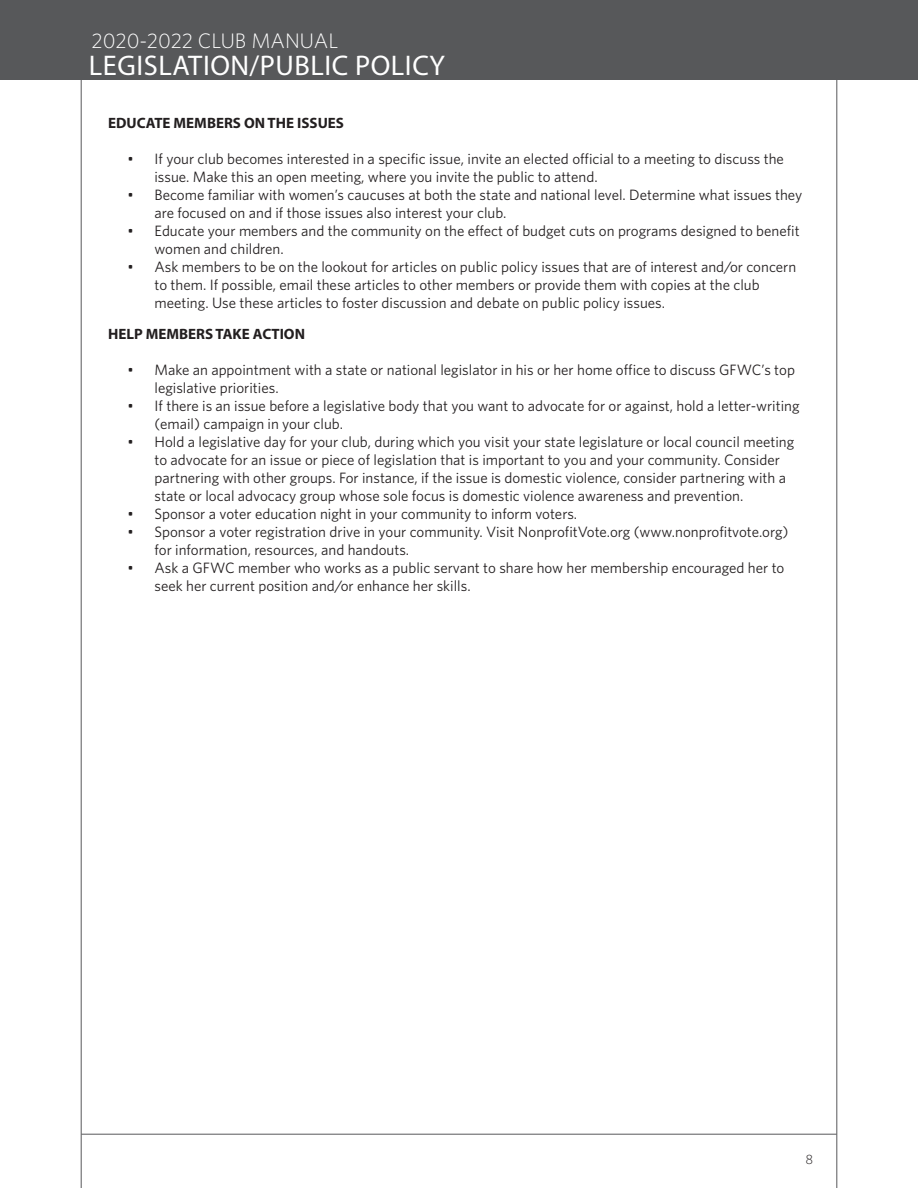
<style>
.page{position:relative;width:918px;height:1188px;background:#fff}
.page>*{position:absolute;margin:0;border:0;box-sizing:border-box;transform-origin:0 0}
.t1{font:28.5px "Myriad Pro";letter-spacing:.02em;color:#fff}
.t2{font:300 21px "Whitney HTF";color:#fff}
.t3{font:15px/18px "Whitney HTF";color:#231f20}
.t4{font:700 15px "Myriad Pro";color:#231f20}
.t5{font:300 13.5px "Whitney HTF";color:#231f20}
</style>
<div class="page">
<hr style="left:81px;top:1134px;width:756px;height:1px;background:#57585a">
<hr style="left:837px;top:0;width:1px;height:1188px;background:#57585a">
<hr style="left:81px;top:0;width:1px;height:1188px;background:#57585a">
<div style="left:0;top:0;width:918px;height:80px;background:#57585a"></div>
<h2 class="t2" style="left:92px;top:29px;width:248px">2020-2022 CLUB MANUAL</h2>
<h1 class="t1" style="left:89px;top:48px;width:358px">LEGISLATION/PUBLIC POLICY</h1>
<p class="t4" style="left:108px;top:113px;width:238px">EDUCATE MEMBERS ON THE ISSUES</p>
<p class="t3" style="left:155px;top:149px;width:631px;text-indent:-27px">• If your club becomes interested in a specific issue, invite an elected official to a meeting to discuss the issue. Make this an open meeting, where you invite the public to attend.</p>
<p class="t3" style="left:155px;top:185px;width:649px;text-indent:-27px">• Become familiar with women’s caucuses at both the state and national level. Determine what issues they are focused on and if those issues also interest your club.</p>
<p class="t3" style="left:155px;top:221px;width:647px;text-indent:-27px">• Educate your members and the community on the effect of budget cuts on programs designed to benefit women and children.</p>
<p class="t3" style="left:155px;top:257px;width:643px;text-indent:-27px">• Ask members to be on the lookout for articles on public policy issues that are of interest and/or concern to them. If possible, email these articles to other members or provide them with copies at the club meeting. Use these articles to foster discussion and debate on public policy issues.</p>
<p class="t4" style="left:108px;top:325px;width:199px">HELP MEMBERS TAKE ACTION</p>
<p class="t3" style="left:155px;top:361px;width:642px;text-indent:-27px">• Make an appointment with a state or national legislator in his or her home office to discuss GFWC’s top legislative priorities.</p>
<p class="t3" style="left:155px;top:397px;width:647px;text-indent:-27px">• If there is an issue before a legislative body that you want to advocate for or against, hold a letter-writing (email) campaign in your club.</p>
<p class="t3" style="left:155px;top:433px;width:641px;text-indent:-27px">• Hold a legislative day for your club, during which you visit your state legislature or local council meeting to advocate for an issue or piece of legislation that is important to you and your community. Consider partnering with other groups. For instance, if the issue is domestic violence, consider partnering with a state or local advocacy group whose sole focus is domestic violence awareness and prevention.</p>
<p class="t3" style="left:128px;top:505px;width:451px">• Sponsor a voter education night in your community to inform voters.</p>
<p class="t3" style="left:155px;top:523px;width:635px;text-indent:-27px">• Sponsor a voter registration drive in your community. Visit NonprofitVote.org (www.nonprofitvote.org) for information, resources, and handouts.</p>
<p class="t3" style="left:155px;top:559px;width:631px;text-indent:-27px">• Ask a GFWC member who works as a public servant to share how her membership encouraged her to seek her current position and/or enhance her skills.</p>
<p class="t5" style="left:806px;top:1152px;width:9px">8</p>
</div>
